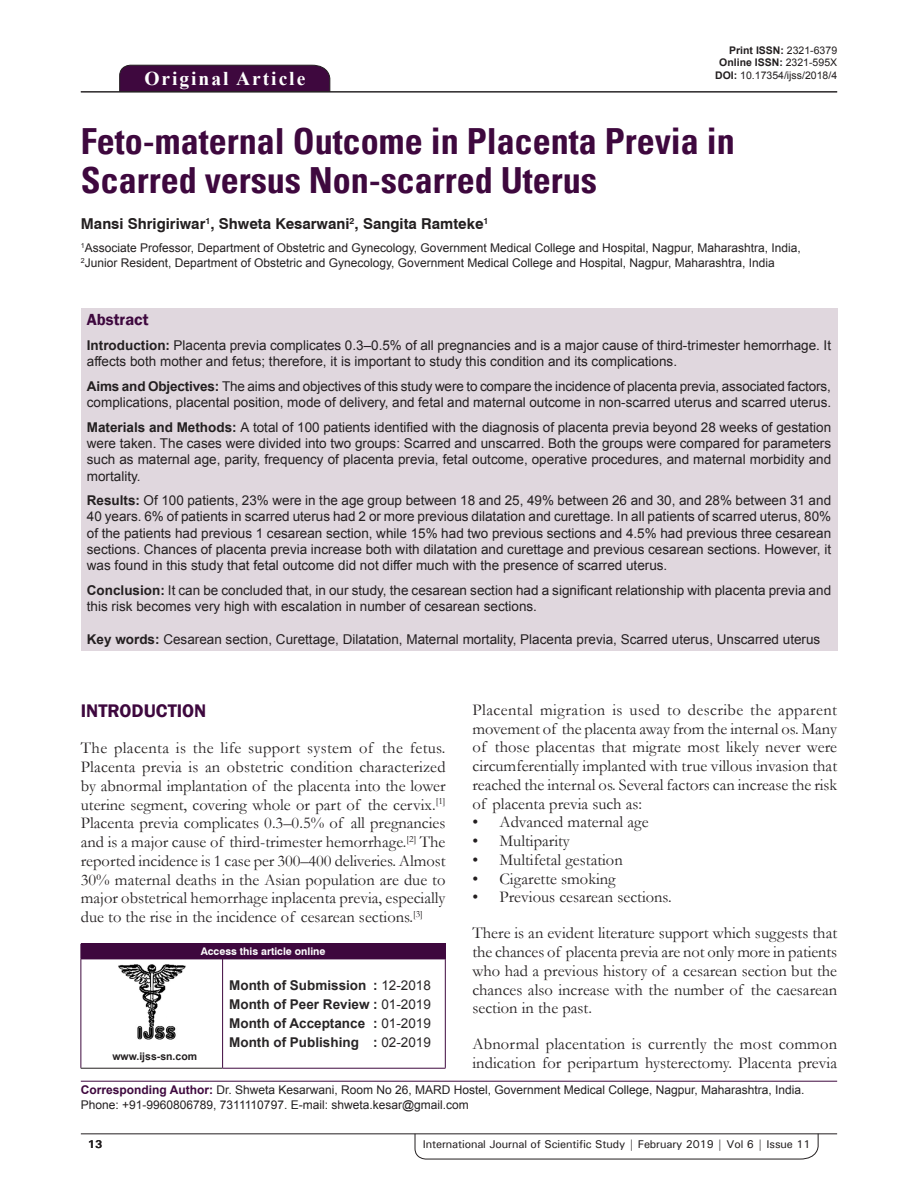
<style>
.page{position:relative;width:918px;height:1188px;background:#fff}
.page>*{position:absolute;margin:0;border:0;box-sizing:border-box;transform-origin:0 0}
.AT{font:700 condensed 36px/39px "Univers";color:#3e083e}
.AH{font:700 19.5px "Times New Roman";letter-spacing:.1em;color:#fff}
.t1{font:600 18.75px "Franklin Gothic";color:#3e083e}
.TX{font:16.5px/18.8px "Garamond";color:#231f20;text-align:justify}
.TX_No_After_Space{font:16.5px/18.8px "Garamond";letter-spacing:-.005em;color:#231f20;text-align:justify}
.L{font:16.5px "Garamond";color:#231f20}
.LL{font:16.5px "Garamond";color:#231f20}
.ABSH{font:600 16.5px "Franklin Gothic";color:#3e083e}
.AU{font:700 15px "Swiss 721 BT";color:#231f20}
.ABS{font:13.5px/16.2px "Arial";color:#231f20}
.KWD{font:13.5px "Arial";color:#231f20}
.HIS{font:700 13.5px/18.8px "Arial";color:#282526;text-align:justify}
.AFF{font:12px/14.4px "Arial";color:#231f20}
.ADD{font:12px/14.4px "Arial";color:#231f20}
.RF{font:500 11.25px "Univers";letter-spacing:-.01em;color:#231f20}
.t2{font:700 11.25px "Univers";color:#231f20}
.DOI{font:700 10.5px "Arial";color:#231f20}
.DOI-2{font:10.5px "Arial";color:#231f20}
.AAO{font:700 10.5px "Swiss 721 BT";color:#fff}
.Web{font:700 10.5px "Arial";color:#231f20}
.s1{font-weight:400}
.s2{font-weight:700}
.s3{font-weight:700;color:#3e083e}
</style>
<div class="page">
<svg style="left:415px;top:1133px;width:404px;height:26px"></svg>
<hr style="left:81px;top:1134px;width:756px;height:1px;background:#231f20">
<div style="left:119px;top:65px;width:211px;height:26px;background:#3e083e"></div>
<hr style="left:81px;top:91px;width:756px;height:1px;background:#231f20">
<div style="left:81px;top:308px;width:756px;height:342px;background:#e0d7de"></div>
<div style="left:81px;top:944px;width:364px;height:15px;background:#3e083e"></div>
<svg style="left:445px;top:944px;width:1px;height:15px"></svg>
<hr style="left:81px;top:959px;width:142px;height:1px;background:#3e083e">
<hr style="left:81px;top:959px;width:1px;height:109px;background:#3e083e">
<hr style="left:81px;top:1068px;width:142px;height:1px;background:#231f20">
<hr style="left:223px;top:959px;width:223px;height:1px;background:#3e083e">
<hr style="left:222px;top:959px;width:1px;height:109px;background:#3e083e">
<hr style="left:445px;top:959px;width:1px;height:109px;background:#3e083e">
<hr style="left:223px;top:1068px;width:223px;height:1px;background:#3e083e">
<img style="left:118px;top:964px;width:68px;height:75px">
<hr style="left:81px;top:1081px;width:756px;height:1px;background:#3e083e">
<p class="AH" style="left:144px;top:64px;width:162px">Original Article</p>
<p class="DOI" style="left:729px;top:43px;width:109px">Print ISSN: <span class="s1">2321-6379</span></p>
<p class="DOI" style="left:719px;top:56px;width:119px">Online ISSN: <span class="s1">2321-595X</span></p>
<p class="DOI-2" style="left:715px;top:68px;width:123px"><span class="s2">DOI:</span> 10.17354/ijss/2018/4</p>
<p class="AT" style="left:81px;top:122px;width:655px">Feto-maternal Outcome in Placenta Previa in<br>Scarred versus Non-scarred Uterus</p>
<p class="AU" style="left:81px;top:215px;width:409px">Mansi Shrigiriwar<sup>1</sup>, Shweta Kesarwani<sup>2</sup>, Sangita Ramteke<sup>1</sup></p>
<p class="AFF" style="left:81px;top:241px;width:722px"><sup>1</sup>Associate Professor, Department of Obstetric and Gynecology, Government Medical College and Hospital, Nagpur, Maharashtra, India,<br><sup>2</sup>Junior Resident, Department of Obstetric and Gynecology, Government Medical College and Hospital, Nagpur, Maharashtra, India</p>
<p class="ABSH" style="left:87px;top:310px;width:63px">Abstract</p>
<p class="ABS" style="left:87px;top:337px;width:746px"><span class="s2">Introduction:</span> Placenta previa complicates 0.3–0.5% of all pregnancies and is a major cause of third-trimester hemorrhage. It affects both mother and fetus; therefore, it is important to study this condition and its complications.</p>
<p class="ABS" style="left:87px;top:378px;width:746px"><span class="s2">Aims and Objectives:</span> The aims and objectives of this study were to compare the incidence of placenta previa, associated factors, complications, placental position, mode of delivery, and fetal and maternal outcome in non-scarred uterus and scarred uterus.</p>
<p class="ABS" style="left:87px;top:419px;width:746px;text-align:justify"><span class="s2">Materials and Methods:</span> A total of 100 patients identified with the diagnosis of placenta previa beyond 28 weeks of gestation were taken. The cases were divided into two groups: Scarred and unscarred. Both the groups were compared for parameters such as maternal age, parity, frequency of placenta previa, fetal outcome, operative procedures, and maternal morbidity and mortality.</p>
<p class="ABS" style="left:87px;top:493px;width:746px;text-align:justify"><span class="s2">Results:</span> Of 100 patients, 23% were in the age group between 18 and 25, 49% between 26 and 30, and 28% between 31 and 40 years. 6% of patients in scarred uterus had 2 or more previous dilatation and curettage. In all patients of scarred uterus, 80% of the patients had previous 1 cesarean section, while 15% had two previous sections and 4.5% had previous three cesarean sections. Chances of placenta previa increase both with dilatation and curettage and previous cesarean sections. However, it was found in this study that fetal outcome did not differ much with the presence of scarred uterus.</p>
<p class="ABS" style="left:87px;top:582px;width:746px"><span class="s2">Conclusion:</span> It can be concluded that, in our study, the cesarean section had a significant relationship with placenta previa and this risk becomes very high with escalation in number of cesarean sections.</p>
<p class="KWD" style="left:87px;top:631px;width:735px"><span class="s2">Key words:</span> Cesarean section, Curettage, Dilatation, Maternal mortality, Placenta previa, Scarred uterus, Unscarred uterus</p>
<p class="TX_No_After_Space" style="left:473px;top:700px;width:366px">Placental migration is used to describe the apparent movement of the placenta away from the internal os. Many of those placentas that migrate most likely never were circumferentially implanted with true villous invasion that reached the internal os. Several factors can increase the risk of placenta previa such as:</p>
<p class="L" style="left:473px;top:811px;width:178px">• Advanced maternal age</p>
<p class="L" style="left:473px;top:830px;width:99px">• Multiparity</p>
<p class="L" style="left:473px;top:849px;width:152px">• Multifetal gestation</p>
<p class="L" style="left:473px;top:867px;width:145px">• Cigarette smoking</p>
<p class="LL" style="left:473px;top:886px;width:201px">• Previous cesarean sections.</p>
<p class="TX" style="left:473px;top:923px;width:366px">There is an evident literature support which suggests that the chances of placenta previa are not only more in patients who had a previous history of a cesarean section but the chances also increase with the number of the caesarean section in the past.</p>
<p class="TX" style="left:473px;top:1034px;width:366px">Abnormal placentation is currently the most common indication for peripartum hysterectomy. Placenta previa</p>
<h1 class="t1" style="left:81px;top:699px;width:127px">INTRODUCTION</h1>
<p class="TX" style="left:81px;top:738px;width:366px">The placenta is the life support system of the fetus.<br>Placenta previa is an obstetric condition characterized by abnormal implantation of the placenta into the lower uterine segment, covering whole or part of the cervix.<sup>[1] </sup>Placenta previa complicates 0.3–0.5% of all pregnancies and is a major cause of third-trimester hemorrhage.<sup>[2]</sup> The reported incidence is 1 case per 300–400 deliveries. Almost 30% maternal deaths in the Asian population are due to major obstetrical hemorrhage inplacenta previa, especially due to the rise in the incidence of cesarean sections.<sup>[3]</sup></p>
<p class="AAO" style="left:201px;top:945px;width:126px">Access this article online</p>
<p class="HIS" style="left:229px;top:977px;width:203px">Month of Submission : <span class="s1">12-2018<br></span>Month of Peer Review : <span class="s1">01-2019<br></span>Month of Acceptance : <span class="s1">01-2019<br></span>Month of Publishing : <span class="s1">02-2019</span></p>
<p class="ADD" style="left:81px;top:1083px;width:725px"><span class="s3">Corresponding Author:</span> Dr. Shweta Kesarwani, Room No 26, MARD Hostel, Government Medical College, Nagpur, Maharashtra, India.<br>Phone: +91-9960806789, 7311110797. E-mail: shweta.kesar@gmail.com</p>
<p class="Web" style="left:112px;top:1049px;width:86px">www.ijss-sn.com</p>
<p class="t2" style="left:88px;top:1137px;width:16px">13</p>
<p class="RF" style="left:423px;top:1137px;width:389px">International Journal of Scientific Study | February 2019 | Vol 6 | Issue 11</p>
</div>
